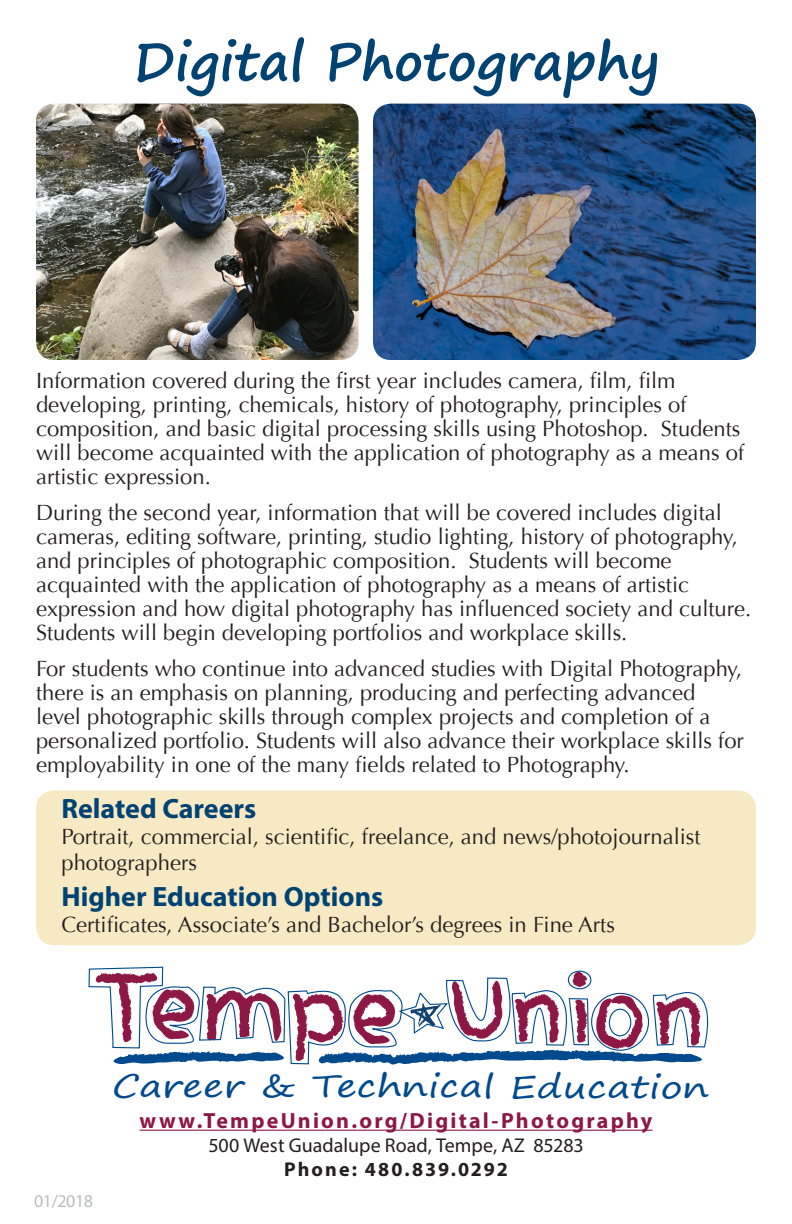
<style>
.page{position:relative;width:792px;height:1224px;background:#fff}
.page>*{position:absolute;margin:0;border:0;box-sizing:border-box;transform-origin:0 0}
.t1{font:700 52px "Segoe Print";color:#004373}
.t2{font:31.2px "Segoe Print";color:#004a8d;scale:1.27 1}
.t3{font:700 28px "Myriad Pro";color:#004373}
.t4{font:22px/24px "Optima";color:#231f20}
.t5{font:700 22px "Myriad Pro";letter-spacing:.1em;color:#8d1844}
.t6{font:20px "Myriad Pro";color:#231f20}
.t7{font:700 20px "Myriad Pro";letter-spacing:.095em;color:#231f20}
.Main_text{font:18px "Myriad Pro";letter-spacing:-.025em;color:#bcbdc0}
</style>
<div class="page">
<div style="left:36px;top:791px;width:720px;height:154px;background:#f6e9c4;border-radius:18px"></div>
<svg style="left:88px;top:966px;width:621px;height:99px"></svg>
<img style="left:36px;top:104px;width:323px;height:256px">
<img style="left:373px;top:104px;width:383px;height:256px">
<hr style="left:140px;top:1130px;width:512px;height:1px;background:#8d1844">
<p class="t1" style="left:134px;top:14px;width:528px">Digital Photography</p>
<p class="t4" style="left:36px;top:369px;width:710px">Information covered during the first year includes camera, film, film developing, printing, chemicals, history of photography, principles of composition, and basic digital processing skills using Photoshop. Students will become acquainted with the application of photography as a means of artistic expression.</p>
<p class="t4" style="left:36px;top:501px;width:717px">During the second year, information that will be covered includes digital cameras, editing software, printing, studio lighting, history of photography, and principles of photographic composition. Students will become acquainted with the application of photography as a means of artistic expression and how digital photography has influenced society and culture.<br>Students will begin developing portfolios and workplace skills.</p>
<p class="t4" style="left:36px;top:657px;width:709px">For students who continue into advanced studies with Digital Photography, there is an emphasis on planning, producing and perfecting advanced level photographic skills through complex projects and completion of a personalized portfolio. Students will also advance their workplace skills for employability in one of the many fields related to Photography.</p>
<p class="t3" style="left:61px;top:791px;width:196px">Related Careers</p>
<p class="t4" style="left:61px;top:824px;width:641px;line-height:26px">Portrait, commercial, scientific, freelance, and news/photojournalist photographers</p>
<p class="t3" style="left:61px;top:879px;width:323px">Higher Education Options</p>
<p class="t4" style="left:61px;top:913px;width:555px">Certificates, Associate’s and Bachelor’s degrees in Fine Arts</p>
<p class="Main_text" style="left:34px;top:1189px;width:60px">01/2018</p>
<p class="t2" style="left:112px;top:1058px;width:472px">Career &amp; Technical Education</p>
<p class="t5" style="left:140px;top:1106px;width:514px">www.TempeUnion.org/Digital-Photography</p>
<p class="t6" style="left:208px;top:1133px;width:377px">500 West Guadalupe Road, Tempe, AZ 85283</p>
<p class="t7" style="left:284px;top:1156px;width:225px">Phone: 480.839.0292</p>
</div>
